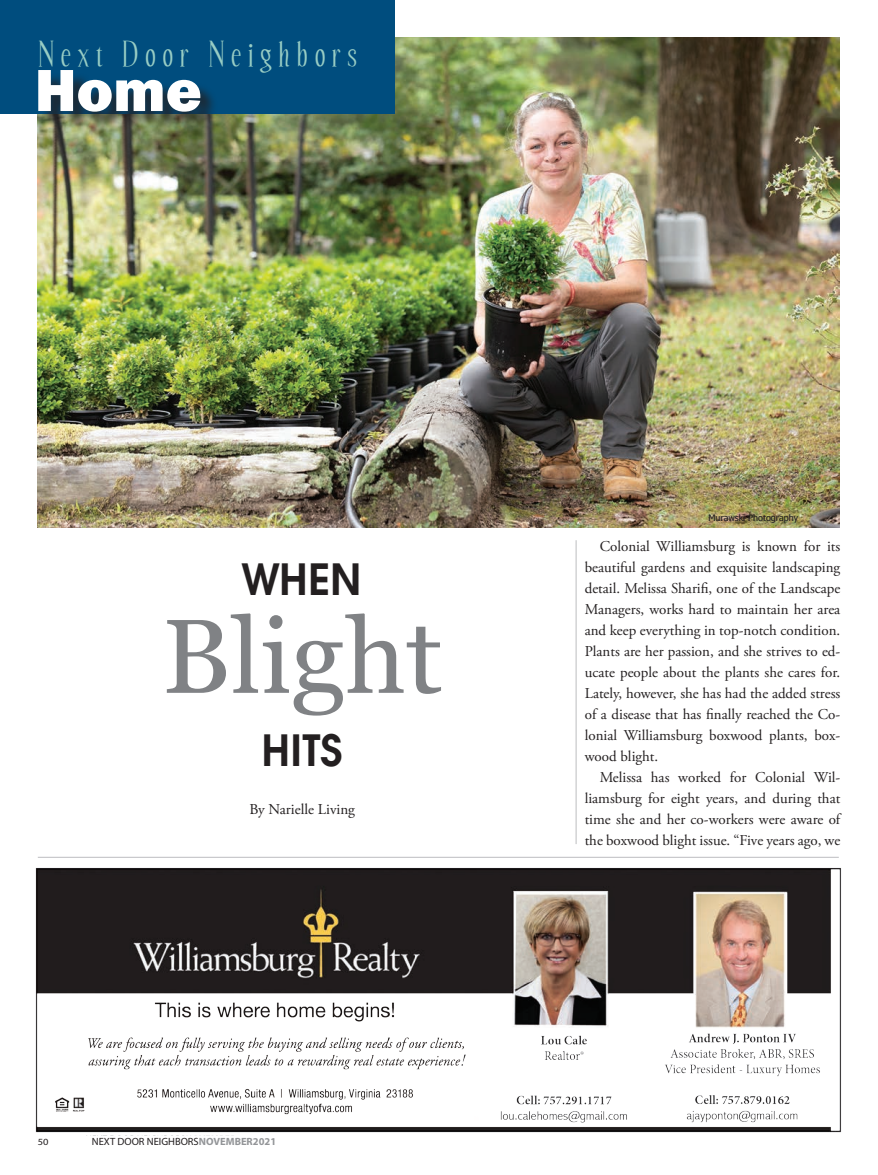
<style>
.page{position:relative;width:878px;height:1175px;background:#fff}
.page>*{position:absolute;margin:0;border:0;box-sizing:border-box;transform-origin:0 0}
.t1{font:105px "Georgia";color:#808285}
.t2{font:800 61.5px "Franklin Gothic";color:#fff}
.t3{font:45px "Moderne Demi";color:#231f20}
.t4{font:36px "Echelon";letter-spacing:.2em;color:#98cdc4}
.t5{font:15px/21px "Adobe Garamond Pro";color:#231f20;text-align:justify}
.t6{font:10.5px "Myriad Pro";color:#231f20}
.t7{font:9.45px "Myriad Pro";color:#231f20;scale:1.11 1}
.t8{font:8.85px "Nina";color:#231f20;scale:1.18 1}
.s1{font-weight:700;color:#939598}
</style>
<div class="page">
<img style="left:38px;top:37px;width:802px;height:490px">
<div style="left:0;top:0;width:394px;height:113px;background:#004d7e"></div>
<div style="left:41px;top:72px;width:178px;height:58px;background:#231f20;opacity:.75"></div>
<hr style="left:575px;top:540px;width:1px;height:304px;background:#bcbdc0">
<img style="left:35px;top:868px;width:806px;height:265px">
<hr style="left:38px;top:857px;width:800px;height:1px;background:#bcbdc0">
<h3 class="t4" style="left:39px;top:37px;width:320px">Next Door Neighbors</h3>
<h2 class="t2" style="left:35px;top:51px;width:169px">Home</h2>
<h3 class="t3" style="left:242px;top:552px;width:121px">WHEN</h3>
<h1 class="t1" style="left:162px;top:593px;width:282px">Blight</h1>
<h3 class="t3" style="left:262px;top:723px;width:82px">HITS</h3>
<p class="t5" style="left:249px;top:799px;width:107px">By Narielle Living</p>
<p class="t7" style="left:38px;top:1135px;width:11px">50</p>
<p class="t6" style="left:92px;top:1134px;width:186px">NEXT DOOR NEIGHBORS<span class="s1">NOVEMBER2021</span></p>
<p class="t8" style="left:708px;top:512px;width:77px">Murawski Photography</p>
<p class="t5" style="left:584px;top:536px;width:257px;text-indent:15px">Colonial Williamsburg is known for its beautiful gardens and exquisite landscaping detail. Melissa Sharifi, one of the Landscape Managers, works hard to maintain her area and keep everything in top-notch condition.<br>Plants are her passion, and she strives to ed&shy;ucate people about the plants she cares for.<br>Lately, however, she has had the added stress of a disease that has finally reached the Co&shy;lonial Williamsburg boxwood plants, box&shy;wood blight.</p>
<p class="t5" style="left:584px;top:767px;width:257px;text-indent:15px">Melissa has worked for Colonial Wil&shy;liamsburg for eight years, and during that time she and her co-workers were aware of the boxwood blight issue. “Five years ago, we</p>
</div>
